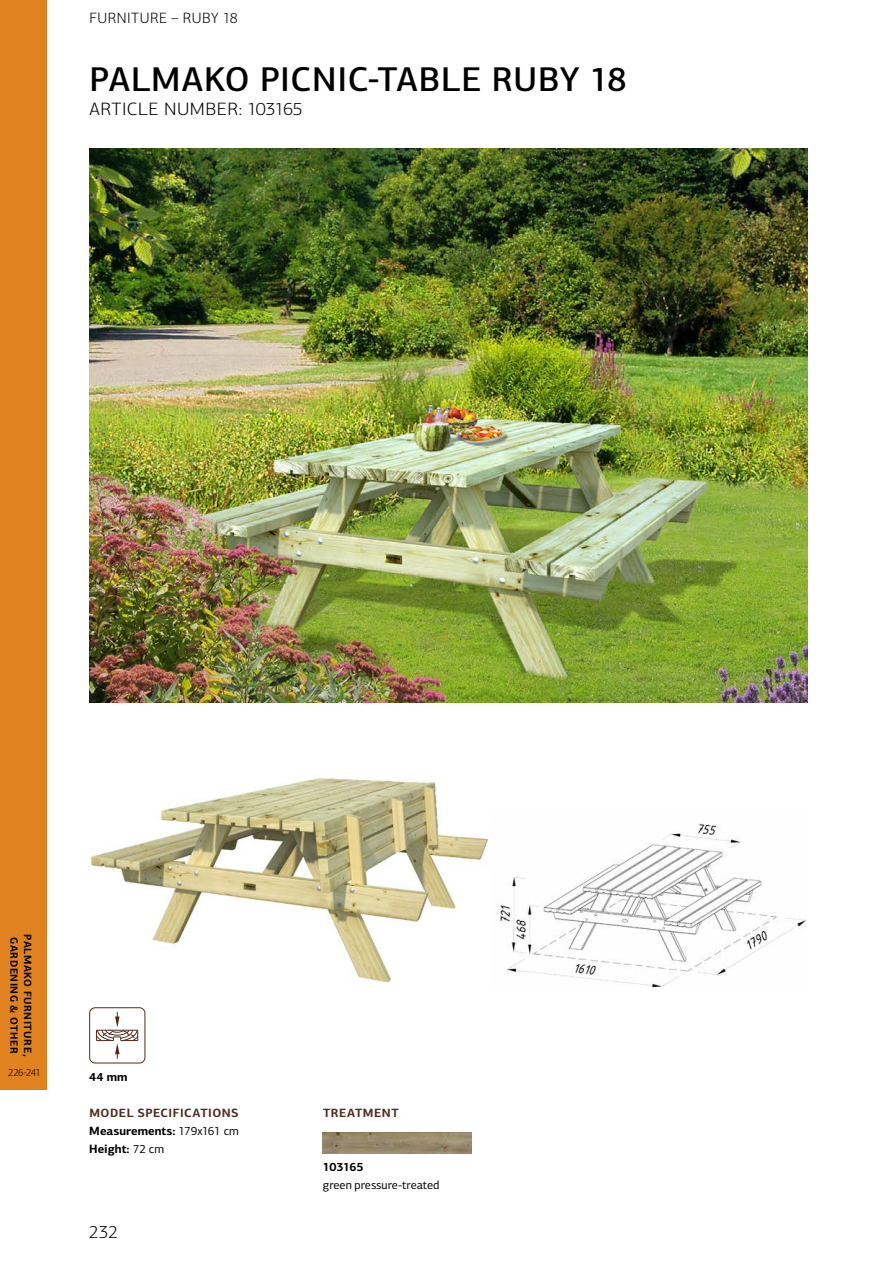
<style>
.page{position:relative;width:893px;height:1263px;background:#fff}
.page>*{position:absolute;margin:0;border:0;box-sizing:border-box;transform-origin:0 0}
.t1{font:500 34.5px "PF Centro Sans Pro";letter-spacing:.015em;color:#000}
.t2{font:300 18px "PF Centro Sans Pro";letter-spacing:.015em;color:#000;scale:1.05 1}
.t3{font:300 18px "PF Centro Sans Pro";letter-spacing:.015em;color:#000}
.t4{font:300 15px "PF Centro Sans Pro";letter-spacing:.035em;color:#000}
.t5{font:700 12px/18px "PF Centro Sans Pro";letter-spacing:.005em;color:#000;text-align:justify}
.t6{font:12px "PF Centro Sans Pro";letter-spacing:-.005em;color:#000}
.t7{font:700 12px "PF Centro Sans Pro";letter-spacing:.045em;color:#502c1e}
.t8{font:700 10.5px "PF Centro Sans Pro";letter-spacing:.05em;color:#000}
.t9{font:300 10.5px "PF Centro Sans Pro";letter-spacing:-.06em;color:#000;scale:.96 1}
.s1{color:#502c1e}
.s2{font-weight:400}
</style>
<div class="page">
<div style="left:0;top:0;width:47px;height:1090px;background:#e08220"></div>
<img style="left:90px;top:777px;width:399px;height:206px">
<img style="left:89px;top:148px;width:719px;height:555px">
<svg style="left:89px;top:1007px;width:57px;height:57px"></svg>
<img style="left:323px;top:1132px;width:149px;height:21px">
<img style="left:500px;top:823px;width:307px;height:163px">
<p class="t4" style="left:89px;top:9px;width:150px">FURNITURE – RUBY 18</p>
<h1 class="t1" style="left:90px;top:58px;width:539px">PALMAKO PICNIC-TABLE RUBY 18</h1>
<h2 class="t2" style="left:89px;top:98px;width:204px">ARTICLE NUMBER: 103165</h2>
<p class="t8" style="left:21px;top:937px;width:118px;rotate:90deg">GARDENING &amp; OTHER</p>
<p class="t8" style="left:34px;top:934px;width:124px;rotate:90deg">PALMAKO FURNITURE,</p>
<p class="t9" style="left:8px;top:1066px;width:35px">226-241</p>
<p class="t5" style="left:89px;top:1068px;width:40px">44 mm</p>
<p class="t5" style="left:89px;top:1104px;width:151px"><span class="s1">MODEL SPECIFICATIONS </span>Measurements: <span class="s2">179x161 cm </span>Height: <span class="s2">72 cm</span></p>
<h2 class="t3" style="left:89px;top:1222px;width:30px">232</h2>
<p class="t7" style="left:323px;top:1106px;width:77px">TREATMENT</p>
<p class="t5" style="left:323px;top:1158px;width:42px">103165</p>
<p class="t6" style="left:323px;top:1178px;width:118px">green pressure-treated</p>
</div>
